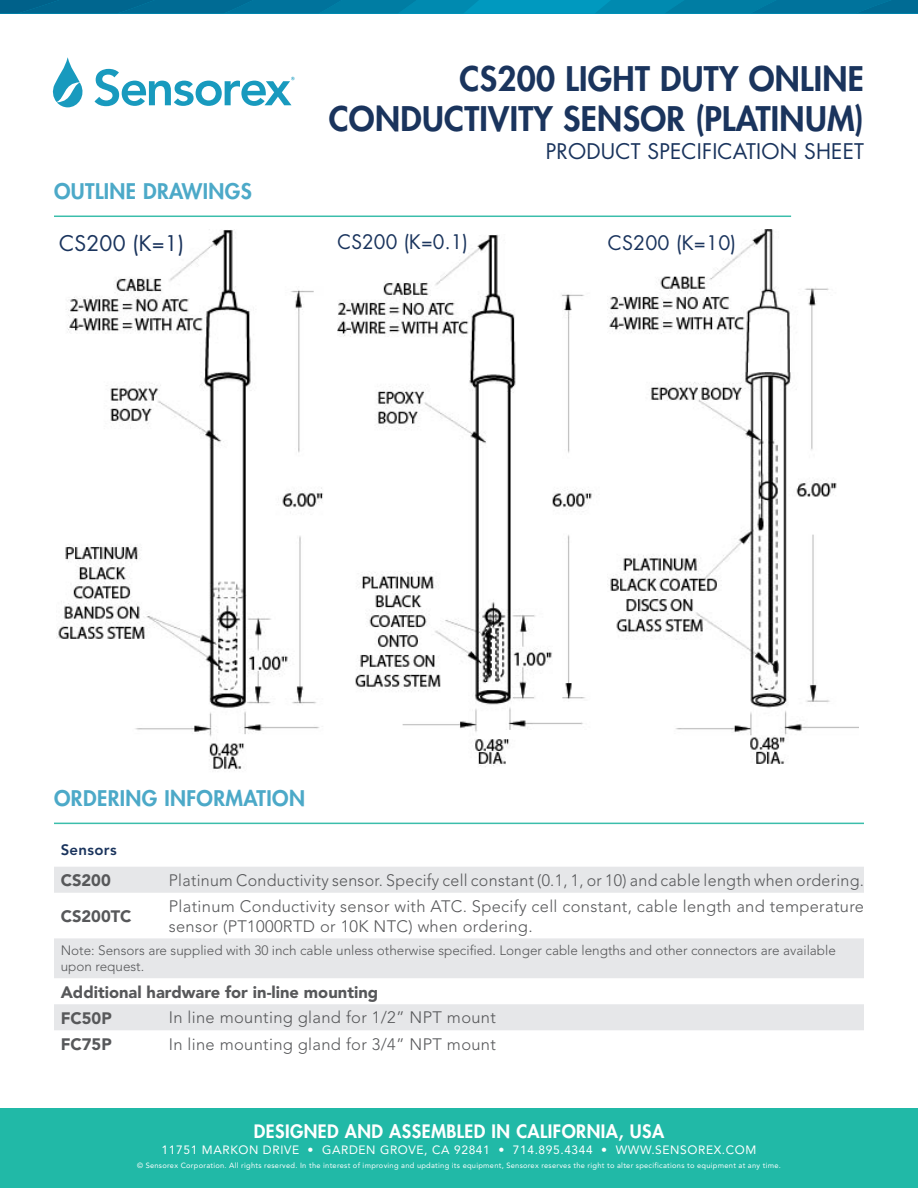
<style>
.page{position:relative;width:918px;height:1188px;background:#fff}
.page>*{position:absolute;margin:0;border:0;box-sizing:border-box;transform-origin:0 0}
.t1{font:800 33px/39.6px "Futura";letter-spacing:.01em;color:#1a345d;text-align:right}
.t2{font:21px "Futura";letter-spacing:.01em;color:#1a345d}
.t3{font:800 21px "Futura";letter-spacing:.02em;color:#4ca9c8}
.t4{font:19.5px "Futura";letter-spacing:.01em;color:#1a345d}
.t5{font:800 18px "Futura";letter-spacing:.025em;color:#fff}
.t6{font:300 16.5px/19.8px "Avenir LT";letter-spacing:.02em;color:#57585a}
.t7{font:900 16.5px "Avenir LT";color:#57585a}
.t8{font:800 15px "Avenir LT";letter-spacing:.02em;color:#1a345d}
.t9{font:300 13.5px/16.2px "Avenir LT";color:#57585a}
.t10{font:12px "Avenir LT";letter-spacing:.05em;color:#fff}
.t11{font:7.5px "Avenir LT";letter-spacing:.035em;color:#fff}
</style>
<div class="page">
<svg style="left:52px;top:57px;width:31px;height:50px"></svg>
<svg style="left:95px;top:69px;width:200px;height:37px"></svg>
<div style="left:0;top:0;width:918px;height:14px;background:#0099bf"></div>
<svg style="left:0;top:0;width:478px;height:14px"></svg>
<svg style="left:596px;top:0;width:322px;height:14px"></svg>
<hr style="left:54px;top:216px;width:737px;height:1px;background:#3bbeab">
<svg style="left:54px;top:867px;width:810px;height:163px;fill:#e6e7e9"></svg>
<hr style="left:54px;top:823px;width:810px;height:1px;background:#3bbeab">
<img style="left:57px;top:230px;width:266px;height:541px">
<img style="left:338px;top:234px;width:254px;height:533px">
<img style="left:607px;top:230px;width:251px;height:534px">
<div style="left:0;top:1108px;width:918px;height:80px;background:#21b9a7"></div>
<p class="t3" style="left:54px;top:178px;width:199px">OUTLINE DRAWINGS</p>
<p class="t1" style="left:329px;top:59px;width:537px">CS200 LIGHT DUTY ONLINE<br>CONDUCTIVITY SENSOR (PLATINUM)</p>
<p class="t2" style="left:546px;top:138px;width:320px">PRODUCT SPECIFICATION SHEET</p>
<p class="t2" style="left:59px;top:230px;width:126px">CS200 (K=1)</p>
<p class="t4" style="left:338px;top:229px;width:132px">CS200 (K=0.1)</p>
<p class="t4" style="left:608px;top:231px;width:130px">CS200 (K=10)</p>
<p class="t3" style="left:54px;top:785px;width:252px">ORDERING INFORMATION</p>
<p class="t8" style="left:61px;top:841px;width:57px">Sensors</p>
<p class="t7" style="left:61px;top:870px;width:52px">CS200</p>
<p class="t6" style="left:169px;top:870px;width:697px">Platinum Conductivity sensor. Specify cell constant (0.1, 1, or 10) and cable length when ordering.</p>
<p class="t7" style="left:61px;top:906px;width:72px">CS200TC</p>
<p class="t6" style="left:169px;top:896px;width:697px">Platinum Conductivity sensor with ATC. Specify cell constant, cable length and temperature sensor (PT1000RTD or 10K NTC) when ordering.</p>
<p class="t9" style="left:61px;top:943px;width:777px">Note: Sensors are supplied with 30 inch cable unless otherwise specified. Longer cable lengths and other connectors are available upon request.</p>
<p class="t7" style="left:61px;top:982px;width:319px">Additional hardware for in-line mounting</p>
<p class="t7" style="left:61px;top:1008px;width:53px">FC50P</p>
<p class="t6" style="left:169px;top:1008px;width:329px">In line mounting gland for 1/2” NPT mount</p>
<p class="t7" style="left:61px;top:1034px;width:53px">FC75P</p>
<p class="t6" style="left:169px;top:1034px;width:329px">In line mounting gland for 3/4” NPT mount</p>
<p class="t5" style="left:254px;top:1120px;width:412px">DESIGNED AND ASSEMBLED IN CALIFORNIA, USA</p>
<p class="t10" style="left:162px;top:1143px;width:596px">11751 MARKON DRIVE • GARDEN GROVE, CA 92841 • 714.895.4344 • WWW.SENSOREX.COM</p>
<p class="t11" style="left:137px;top:1161px;width:645px">© Sensorex Corporation. All rights reserved. In the interest of improving and updating its equipment, Sensorex reserves the right to alter specifications to equipment at any time.</p>
</div>
